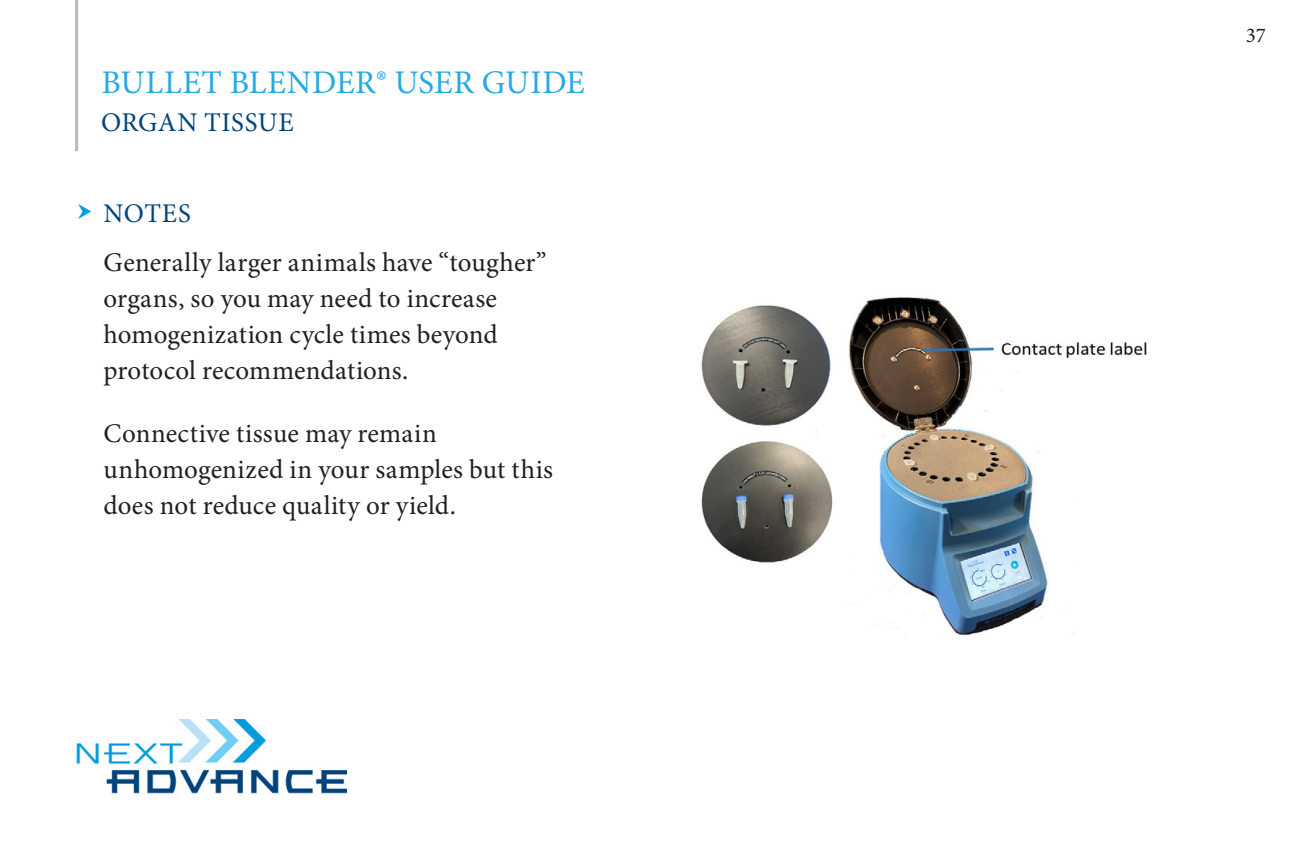
<style>
.page{position:relative;width:1296px;height:864px;background:#fff}
.page>*{position:absolute;margin:0;border:0;box-sizing:border-box;transform-origin:0 0}
.bulleted_sidebar_2{font:33px "Minion Pro";letter-spacing:.015em;color:#25aae2}
.bulleted_sidebar_2-2{font:27px/36px "Minion Pro";letter-spacing:.015em;color:#231f20}
.bulleted_sidebar_2-3{font:27px "Minion Pro";letter-spacing:.015em;color:#00447b}
.t1{font:21px "Minion Pro";color:#231f20}
</style>
<div class="page">
<hr style="left:75px;top:0;width:3px;height:151px;background:#babbbe">
<img style="left:77px;top:720px;width:270px;height:74px">
<img style="left:701px;top:297px;width:446px;height:338px">
<p class="bulleted_sidebar_2" style="left:101px;top:60px;width:485px">BULLET BLENDER® USER GUIDE</p>
<p class="bulleted_sidebar_2-3" style="left:101px;top:104px;width:194px">ORGAN TISSUE</p>
<p class="bulleted_sidebar_2-3" style="left:104px;top:195px;width:89px">NOTES</p>
<p class="bulleted_sidebar_2-2" style="left:104px;top:245px;width:445px">Generally larger animals have “tougher” organs, so you may need to increase homogenization cycle times beyond protocol recommendations.</p>
<p class="bulleted_sidebar_2-2" style="left:104px;top:416px;width:451px">Connective tissue may remain unhomogenized in your samples but this does not reduce quality or yield.</p>
<p class="t1" style="left:1246px;top:21px;width:22px">37</p>
</div>
